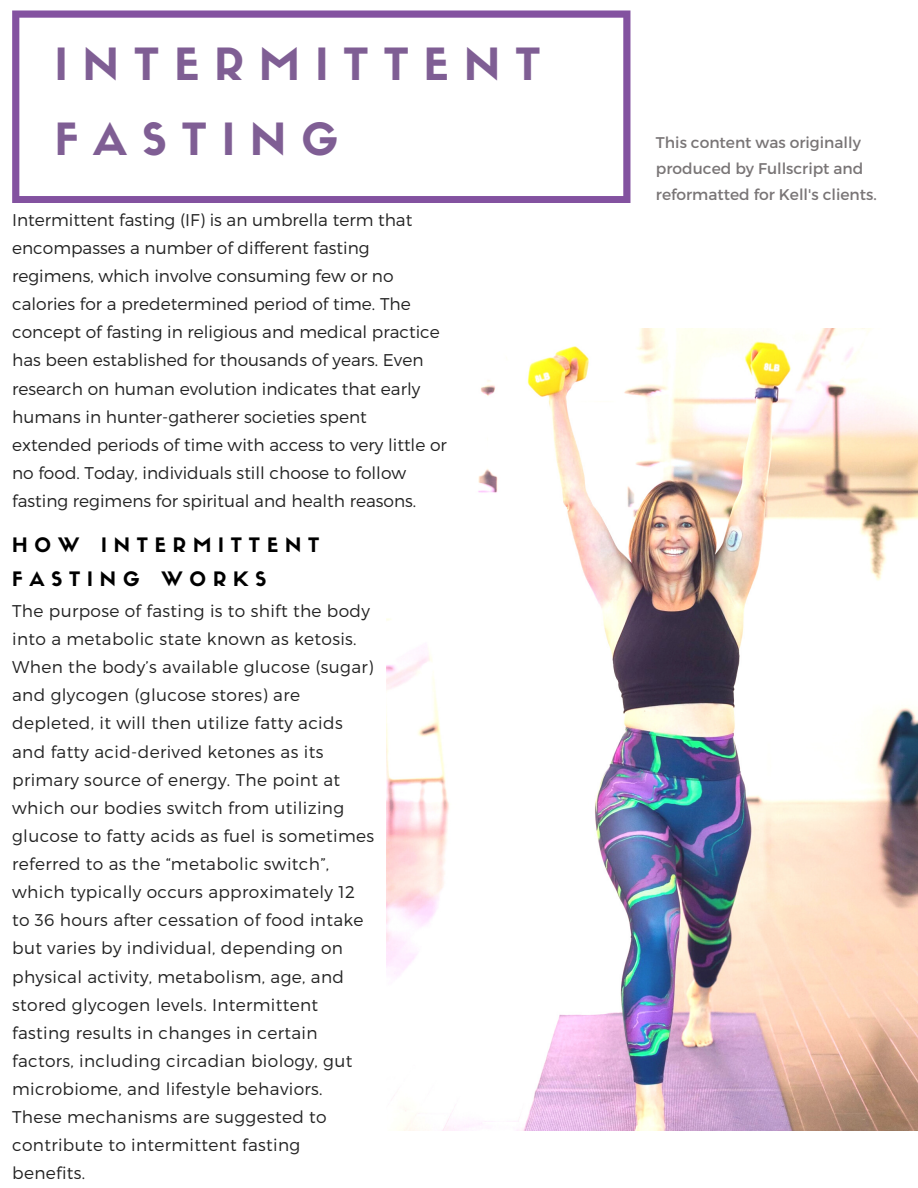
<style>
.page{position:relative;width:918px;height:1188px;background:#fff}
.page>*{position:absolute;margin:0;border:0;box-sizing:border-box;transform-origin:0 0}
.t1{font:43.65px/75.3px "Sifonn Basic";letter-spacing:.35em;color:#7f5e94}
.t2{font:19.5px/33.8px "Sifonn Basic";letter-spacing:.35em;color:#000}
.t3{font:300 16.95px/28.2px "Montserrat";letter-spacing:.02em;color:#222}
.t4{font:300 16.95px/28.2px "Montserrat";color:#222}
.t5{font:15.45px/25.8px "Montserrat";color:#797576}
</style>
<div class="page">
<img style="left:386px;top:329px;width:532px;height:802px">
<svg style="left:12px;top:10px;width:618px;height:193px"></svg>
<h1 class="t1" style="left:55px;top:31px;width:487px">INTERMITTENT<br>FASTING</h1>
<p class="t4" style="left:12px;top:205px;width:436px">Intermittent fasting (IF) is an umbrella term that encompasses a number of different fasting regimens, which involve consuming few or no calories for a predetermined period of time. The concept of fasting in religious and medical practice has been established for thousands of years. Even research on human evolution indicates that early humans in hunter-gatherer societies spent extended periods of time with access to very little or no food. Today, individuals still choose to follow fasting regimens for spiritual and health reasons.</p>
<p class="t2" style="left:12px;top:530px;width:309px">HOW INTERMITTENT<br>FASTING WORKS</p>
<p class="t3" style="left:12px;top:596px;width:364px">The purpose of fasting is to shift the body into a metabolic state known as ketosis.<br>When the body’s available glucose (sugar) and glycogen (glucose stores) are depleted, it will then utilize fatty acids and fatty acid-derived ketones as its primary source of energy. The point at which our bodies switch from utilizing glucose to fatty acids as fuel is sometimes referred to as the “metabolic switch”, which typically occurs approximately 12 to 36 hours after cessation of food intake but varies by individual, depending on physical activity, metabolism, age, and stored glycogen levels. Intermittent fasting results in changes in certain factors, including circadian biology, gut microbiome, and lifestyle behaviors.<br>These mechanisms are suggested to contribute to intermittent fasting benefits.</p>
<p class="t5" style="left:656px;top:129px;width:222px">This content was originally produced by Fullscript and reformatted for Kell's clients.</p>
</div>
